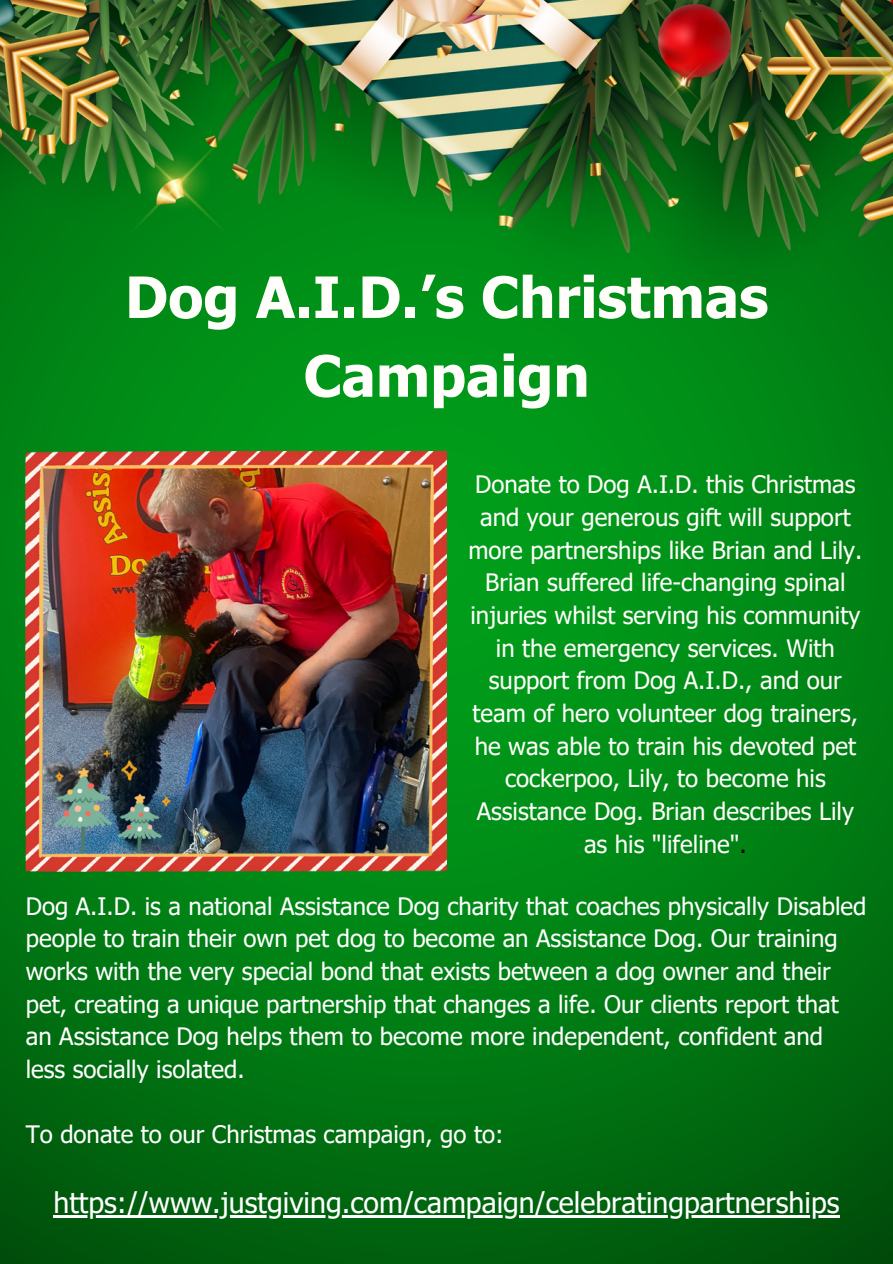
<style>
.page{position:relative;width:893px;height:1264px;background:#fff}
.page>*{position:absolute;margin:0;border:0;box-sizing:border-box;transform-origin:0 0}
.t1{font:700 57px/78.8px "Tahoma";color:#fffefa;text-align:center}
.t2{font:28.5px "Tahoma";color:#fff}
.t3{font:24px/32.7px "Tahoma";color:#fff}
.t4{font:24px/32.7px "Tahoma";color:#fffefa;text-align:center}
.s1{color:#000}
</style>
<div class="page">
<img style="left:0;top:0;width:892px;height:1263px">
<img style="left:26px;top:451px;width:420px;height:420px">
<hr style="left:53px;top:1215px;width:786px;height:2px;background:#fff">
<p class="t1" style="left:125px;top:256px;width:644px">Dog A.I.D.’s Christmas<br>Campaign</p>
<p class="t4" style="left:468px;top:467px;width:395px">Donate to Dog A.I.D. this Christmas and your generous gift will support more partnerships like Brian and Lily.<br>Brian suffered life-changing spinal injuries whilst serving his community in the emergency services. With support from Dog A.I.D., and our team of hero volunteer dog trainers, he was able to train his devoted pet cockerpoo, Lily, to become his Assistance Dog. Brian describes Lily as his "lifeline"<span class="s1">.</span></p>
<p class="t3" style="left:26px;top:888px;width:842px">Dog A.I.D. is a national Assistance Dog charity that coaches physically Disabled people to train their own pet dog to become an Assistance Dog. Our training works with the very special bond that exists between a dog owner and their pet, creating a unique partnership that changes a life. Our clients report that an Assistance Dog helps them to become more independent, confident and less socially isolated.</p>
<p class="t3" style="left:26px;top:1117px;width:479px">To donate to our Christmas campaign, go to:</p>
<p class="t2" style="left:53px;top:1184px;width:787px">https://www.justgiving.com/campaign/celebratingpartnerships</p>
</div>
